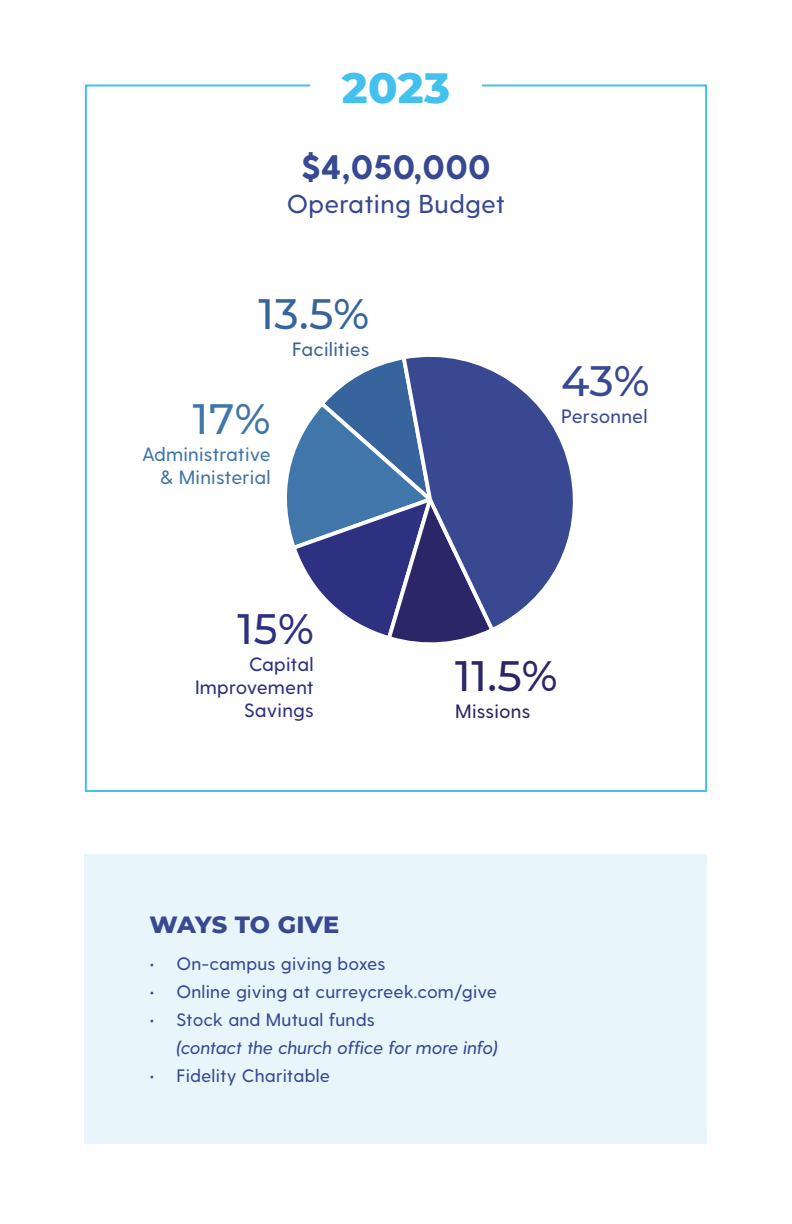
<style>
.page{position:relative;width:792px;height:1224px;background:#fff}
.page>*{position:absolute;margin:0;border:0;box-sizing:border-box;transform-origin:0 0}
.Number{font:800 43.2px "Montserrat";color:#43c1ee}
.Number-2{font:500 42.4px "Montserrat";color:#38649e}
.Number-3{font:500 42.4px "Montserrat";color:#2a2667}
.Number-4{font:500 42.4px "Montserrat";color:#2e3081}
.Number-5{font:500 42.4px "Montserrat";color:#4176aa}
.Number-6{font:500 42.4px "Montserrat";color:#384992}
.Number-7{font:800 34px "Greycliff CF";letter-spacing:.01em;color:#384992}
.Description_for_Numb{font:500 26px "Greycliff CF";letter-spacing:.01em;color:#384992}
.Number-8{font:800 24px "Montserrat";letter-spacing:-.005em;color:#384992}
.Description_for_Numb-2{font:500 19.2px/23.2px "Greycliff CF";letter-spacing:.01em;color:#4176aa;text-align:right}
.Description_for_Numb-3{font:500 19.2px/23px "Greycliff CF";letter-spacing:.01em;color:#2e3081;text-align:right}
.Description_for_Numb-4{font:500 19.2px "Greycliff CF";letter-spacing:.01em;color:#38649e}
.Description_for_Numb-5{font:500 19.2px "Greycliff CF";letter-spacing:.01em;color:#384992}
.Description_for_Numb-6{font:500 19.2px "Greycliff CF";letter-spacing:.01em;color:#2a2667}
.t1{font:500 18px "Greycliff CF";letter-spacing:.01em;color:#384992}
.t2{font:italic 500 18px/28px "Greycliff CF";letter-spacing:-.005em;color:#384992}
.s1{font-style:normal}
</style>
<div class="page">
<svg style="left:287px;top:360px;width:188px;height:283px"></svg>
<svg style="left:399px;top:356px;width:174px;height:279px"></svg>
<div style="left:85px;top:854px;width:622px;height:289px;background:#e8f6fc"></div>
<p class="Number" style="left:342px;top:56px;width:110px">2023</p>
<p class="Number-7" style="left:301px;top:147px;width:191px">$4,050,000</p>
<p class="Description_for_Numb" style="left:287px;top:189px;width:220px">Operating Budget</p>
<p class="Number-2" style="left:258px;top:285px;width:112px">13.5%</p>
<p class="Description_for_Numb-4" style="left:292px;top:338px;width:79px">Facilities</p>
<p class="Number-5" style="left:193px;top:389px;width:79px">17%</p>
<p class="Description_for_Numb-2" style="left:142px;top:443px;width:130px">Administrative &amp; Ministerial</p>
<p class="Number-4" style="left:238px;top:600px;width:78px">15%</p>
<p class="Description_for_Numb-3" style="left:195px;top:654px;width:120px">Capital<br>Improvement<br>Savings</p>
<p class="Number-6" style="left:561px;top:351px;width:90px">43%</p>
<p class="Description_for_Numb-5" style="left:561px;top:405px;width:88px">Personnel</p>
<p class="Number-3" style="left:455px;top:647px;width:104px">11.5%</p>
<p class="Description_for_Numb-6" style="left:455px;top:700px;width:77px">Missions</p>
<p class="Number-8" style="left:149px;top:907px;width:191px">WAYS TO GIVE</p>
<p class="t1" style="left:149px;top:953px;width:238px">• On-campus giving boxes</p>
<p class="t1" style="left:149px;top:981px;width:349px">• Online giving at curreycreek.com/give</p>
<p class="t2" style="left:176px;top:1006px;width:324px;text-indent:-27px"><span class="s1">• Stock and Mutual funds<br></span>(contact the church office for more info)</p>
<p class="t1" style="left:149px;top:1065px;width:182px">• Fidelity Charitable</p>
</div>
